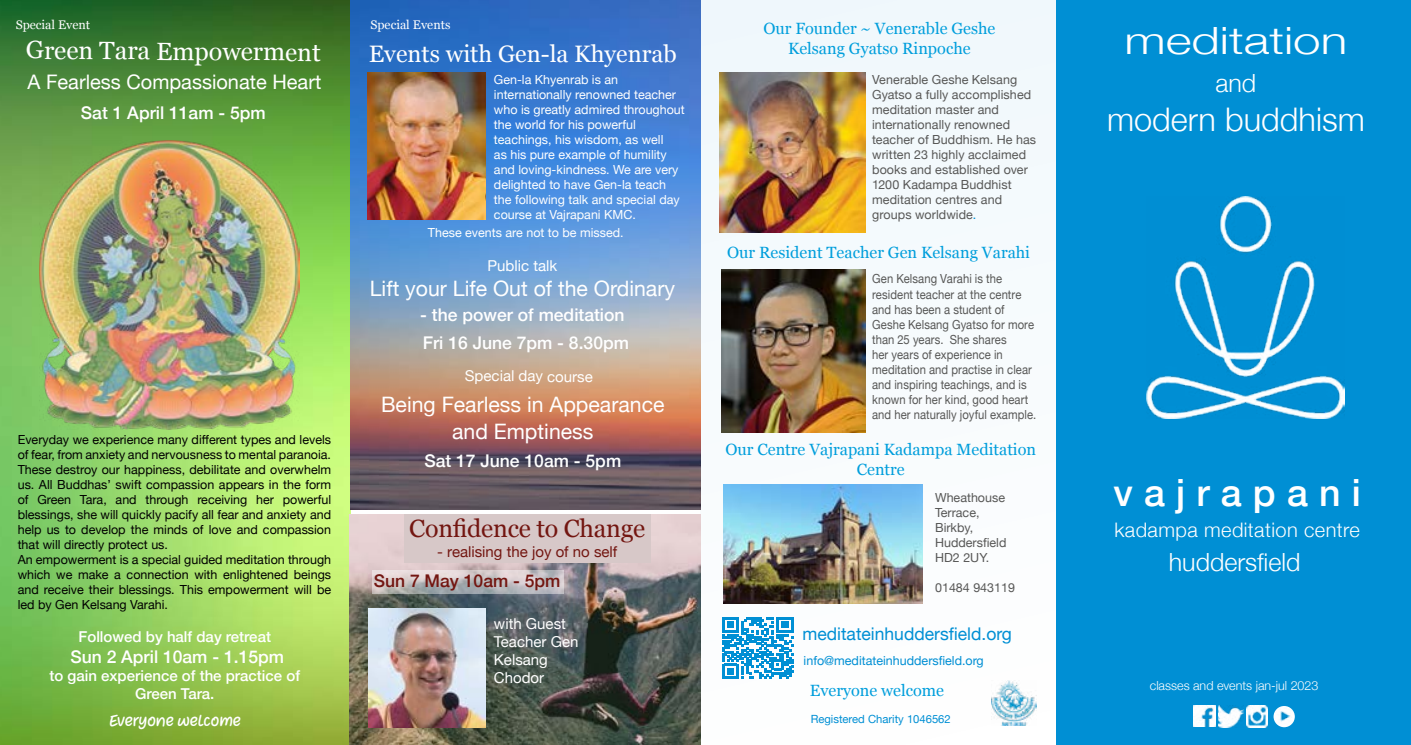
<style>
.page{position:relative;width:1411px;height:745px;background:#fff}
.page>*{position:absolute;margin:0;border:0;box-sizing:border-box;transform-origin:0 0}
.t1{font:300 37.5px "Helvetica Neue";color:#fff;scale:1.32 1}
.t2{font:500 37.5px "Helvetica Neue";color:#fff}
.t3{font:300 32.5px "Helvetica Neue";color:#fff}
.t4{font:25px "Georgia";letter-spacing:-.01em;color:#fff}
.t5{font:25px "Georgia";letter-spacing:-.01em;color:#731611}
.t6{font:300 25px "Helvetica Neue";color:#fff}
.t7{font:23.75px "Georgia";color:#fff}
.t8{font:21.25px/26.2px "Helvetica Neue";color:#fff;text-align:center}
.t9{font:20px "Helvetica Neue";color:#fff}
.t10{font:300 20px "Helvetica Neue";letter-spacing:.02em;color:#fff}
.t11{font:500 17.5px "Helvetica Neue";color:#fff}
.t12{font:17.5px "Georgia";color:#fff}
.t13{font:17.5px "Helvetica Neue";color:#008fd4}
.t14{font:500 17.5px "Helvetica Neue";color:#731611}
.t15{font:16.25px/20px "Georgia";color:#009edc;text-align:center}
.t16{font:16.25px "Georgia";color:#fff}
.t17{font:500 15px/18px "Helvetica Neue";color:#fff;text-align:center}
.t18{font:15px/18px "Helvetica Neue";color:#fff}
.t19{font:15px "Helvetica Neue";color:#731611}
.t20{font:15px "Heart Warming";color:#fff}
.t21{font:12.5px/15px "Helvetica Neue";color:#000}
.t22{font:12.5px/15px "Helvetica Neue";color:#fff}
.t23{font:12.5px/15px "Helvetica Neue";letter-spacing:.005em;color:#575756}
.t24{font:12.5px/15px "Helvetica Neue";letter-spacing:.005em;color:#575756;scale:.9 1}
.t25{font:12.5px "Helvetica Neue";color:#008fd4}
.t26{font:300 12.5px "Helvetica Neue";color:#fff}
.t27{font:12.5px "Georgia";color:#fff}
.t28{font:11.25px "Helvetica Neue";color:#008fd4}
.s1{color:#008fd4}
</style>
<div class="page">
<div style="left:1056px;top:0;width:354px;height:744px;background:#008fd4"></div>
<img style="left:1193px;top:705px;width:22px;height:20px">
<img style="left:1218px;top:705px;width:25px;height:21px">
<img style="left:1246px;top:705px;width:21px;height:21px">
<img style="left:1273px;top:705px;width:21px;height:21px;border-radius:11px">
<img style="left:1146px;top:197px;width:198px;height:221px">
<div style="left:699px;top:0;width:357px;height:744px;background:#f7fbfd"></div>
<img style="left:719px;top:72px;width:146px;height:160px">
<img style="left:721px;top:270px;width:144px;height:162px">
<img style="left:723px;top:484px;width:199px;height:119px">
<img style="left:991px;top:680px;width:45px;height:44px">
<svg style="left:722px;top:617px;width:71px;height:61px"></svg>
<img style="left:0;top:0;width:351px;height:744px">
<img style="left:39px;top:140px;width:260px;height:289px">
<img style="left:350px;top:514px;width:351px;height:230px">
<img style="left:351px;top:0;width:350px;height:509px">
<img style="left:367px;top:72px;width:119px;height:148px">
<img style="left:369px;top:608px;width:117px;height:118px">
<svg style="left:372px;top:569px;width:191px;height:24px;background:#c7c1c4"></svg>
<div style="left:404px;top:514px;width:247px;height:48px;background:#d7c8c8"></div>
<p class="t27" style="left:16px;top:15px;width:76px;rotate:1deg">Special Event</p>
<h3 class="t12" style="left:364px;top:11px;width:113px;rotate:1deg">Special Events</h3>
<h3 class="t12" style="left:373px;top:11px;width:106px;rotate:1deg">Special Event</h3>
<p class="t27" style="left:370px;top:16px;width:81px">Special Events</p>
<h3 class="t16" style="left:365px;top:16px;width:105px">Special Events</h3>
<h3 class="t15" style="left:763px;top:18px;width:234px">Our Founder ~ Venerable Geshe<br>Kelsang Gyatso Rinpoche</h3>
<h3 class="t12" style="left:380px;top:16px;width:113px">Special Events</h3>
<h1 class="t1" style="left:1124px;top:10px;width:170px">meditation</h1>
<h3 class="t6" style="left:1215px;top:62px;width:42px">and</h3>
<h2 class="t3" style="left:1107px;top:93px;width:259px">modern buddhism</h2>
<h3 class="t4" style="left:26px;top:33px;width:296px">Green Tara Empowerment</h3>
<h3 class="t7" style="left:369px;top:36px;width:309px">Events with Gen-la Khyenrab</h3>
<h3 class="t9" style="left:27px;top:67px;width:295px">A Fearless Compassionate Heart</h3>
<p class="t22" style="left:494px;top:73px;width:192px">Gen-la Khyenrab is an internationally renowned teacher who is greatly admired throughout the world for his powerful teachings, his wisdom, as well<br>as his pure example of humility and loving-kindness. We are very delighted to have Gen-la teach the following talk and special day course at Vajrapani KMC.</p>
<p class="t23" style="left:872px;top:73px;width:165px">Venerable Geshe Kelsang<br>Gyatso a fully accomplished meditation master and internationally renowned teacher of Buddhism. He has written 23 highly acclaimed books and established over<br>1200 Kadampa Buddhist meditation centres and groups worldwide<span class="s1">.</span></p>
<h3 class="t11" style="left:81px;top:98px;width:186px">Sat 1 April 11am - 5pm</h3>
<p class="t21" style="left:18px;top:432px;width:315px">Everyday we experience many different types and levels of fear, from anxiety and nervousness to mental paranoia.<br>These destroy our happiness, debilitate and overwhelm us. All Buddhas’ swift compassion appears in the form of Green Tara, and through receiving her powerful blessings, she will quickly pacify all fear and anxiety and help us to develop the minds of love and compassion that will directly protect us.<br>An empowerment is a special guided meditation through which we make a connection with enlightened beings and receive their blessings. This empowerment will be led by Gen Kelsang Varahi.</p>
<p class="t17" style="left:79px;top:625px;width:194px">Followed by half day retreat</p>
<h3 class="t11" style="left:70px;top:641px;width:215px">Sun 2 April 10am - 1.15pm</h3>
<p class="t17" style="left:50px;top:664px;width:252px">to gain experience of the practice of<br>Green Tara.</p>
<p class="t20" style="left:109px;top:709px;width:133px">Everyone welcome</p>
<p class="t22" style="left:428px;top:226px;width:197px">These events are not to be missed.</p>
<p class="t18" style="left:487px;top:257px;width:71px">Public talk</p>
<h3 class="t8" style="left:370px;top:277px;width:307px">Lift your Life Out of the Ordinary</h3>
<h3 class="t11" style="left:420px;top:300px;width:206px">- the power of meditation</h3>
<h3 class="t11" style="left:422px;top:329px;width:208px">Fri 16 June 7pm - 8.30pm</h3>
<p class="t18" style="left:465px;top:367px;width:129px">Special day course</p>
<h3 class="t8" style="left:381px;top:392px;width:285px">Being Fearless in Appearance and Emptiness</h3>
<h3 class="t11" style="left:424px;top:446px;width:198px">Sat 17 June 10am - 5pm</h3>
<h3 class="t5" style="left:409px;top:510px;width:237px">Confidence to Change</h3>
<p class="t19" style="left:437px;top:540px;width:182px">- realising the joy of no self</p>
<h3 class="t14" style="left:373px;top:566px;width:188px">Sun 7 May 10am - 5pm</h3>
<p class="t18" style="left:494px;top:615px;width:86px">with Guest<br>Teacher Gen<br>Kelsang<br>Chodor</p>
<h3 class="t15" style="left:727px;top:242px;width:304px">Our Resident Teacher Gen Kelsang Varahi</h3>
<p class="t24" style="left:872px;top:272px;width:184px">Gen Kelsang Varahi is the resident teacher at the centre and has been a student of<br>Geshe Kelsang Gyatso for more than 25 years. She shares<br>her years of experience in meditation and practise in clear and inspiring teachings, and is known for her kind, good heart and her naturally joyful example.</p>
<h3 class="t15" style="left:725px;top:438px;width:312px">Our Centre Vajrapani Kadampa Meditation<br>Centre</h3>
<p class="t23" style="left:935px;top:490px;width:73px">Wheathouse<br>Terrace,<br>Birkby,<br>Huddersfield<br>HD2 2UY.</p>
<p class="t23" style="left:935px;top:580px;width:81px">01484 943119</p>
<h3 class="t13" style="left:802px;top:620px;width:211px">meditateinhuddersfield.org</h3>
<p class="t25" style="left:803px;top:650px;width:182px">info@meditateinhuddersfield.org</p>
<h3 class="t15" style="left:809px;top:679px;width:136px">Everyone welcome</h3>
<p class="t28" style="left:810px;top:710px;width:142px">Registered Charity 1046562</p>
<h1 class="t2" style="left:1113px;top:462px;width:249px">v a j r a p a n i</h1>
<h3 class="t10" style="left:1114px;top:513px;width:247px">kadampa meditation centre</h3>
<h3 class="t6" style="left:1168px;top:541px;width:133px">huddersfield</h3>
<p class="t26" style="left:1149px;top:675px;width:170px">classes and events jan-jul 2023</p>
</div>
